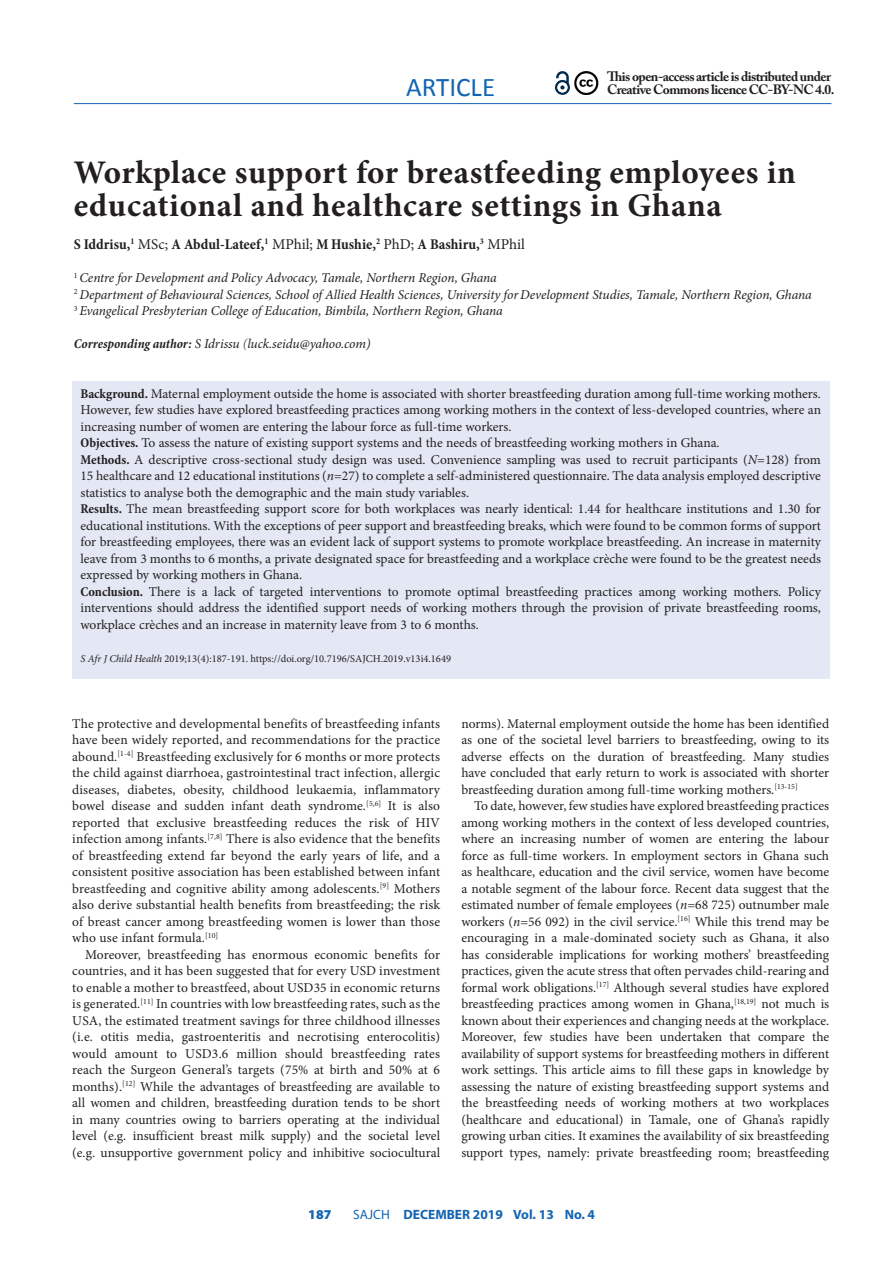
<style>
.page{position:relative;width:893px;height:1263px;background:#fff}
.page>*{position:absolute;margin:0;border:0;box-sizing:border-box;transform-origin:0 0}
.A_HEAD{font:700 33px/33px "Minion Pro";letter-spacing:.02em;color:#231f20}
.t1{font:27px "Calibri";color:#1364b1}
.AUTHORS_NAME{font:700 condensed 15px "Minion Pro";color:#231f20}
.BODY_TEXT_INDENT{font:13.5px/16.5px "Minion Pro";letter-spacing:-.005em;color:#231f20;text-align:justify}
.BODY_TEXT_1ST_PARAGR{font:13.5px/16.5px "Minion Pro";color:#231f20;text-align:justify}
.AUTHORS_DETAILS{font:italic 13.5px "Minion Pro";letter-spacing:-.005em;color:#231f20}
.t2{font:700 13.5px/13.5px "Adobe Caslon Pro";letter-spacing:-.04em;color:#231f20}
.CORRESPONDING_AUTHOR{font:italic 13.5px "Minion Pro";letter-spacing:-.005em;color:#231f20}
.t3{font:700 13.5px "Myriad Pro";color:#1364b1}
.t4{font:900 13.5px "Myriad Pro";color:#1364b1}
.SAJCH_AFRI_MED{font:10.5px "Minion Pro";color:#231f20}
.s1{font-weight:400;font-stretch:normal}
.s2{font-weight:700;font-stretch:condensed}
.s3{color:#555}
.s4{font-style:italic}
.s5{font-weight:400}
</style>
<div class="page">
<hr style="left:74px;top:103px;width:757px;height:1px;background:#1364b1">
<svg style="left:555px;top:71px;width:15px;height:24px"></svg>
<img style="left:574px;top:72px;width:25px;height:22px">
<div style="left:72px;top:381px;width:757px;height:297px;background:#e3e8f4"></div>
<h2 class="t1" style="left:406px;top:70px;width:90px">ARTICLE</h2>
<p class="t2" style="left:607px;top:69px;width:229px">This open-access article is distributed under<br>Creative Commons licence CC-BY-NC 4.0.</p>
<h1 class="A_HEAD" style="left:74px;top:156px;width:724px">Workplace support for breastfeeding employees in educational and healthcare settings in Ghana</h1>
<p class="AUTHORS_NAME" style="left:74px;top:234px;width:453px">S Iddrisu,<sup>1</sup> <span class="s1">MSc;</span> A Abdul-Lateef,<sup>1</sup> <span class="s1">MPhil;</span> M Hushie,<sup>2</sup> <span class="s1">PhD;</span> A Bashiru,<sup>3</sup> <span class="s1">MPhil</span></p>
<p class="AUTHORS_DETAILS" style="left:74px;top:268px;width:425px"><sup>1</sup> Centre for Development and Policy Advocacy, Tamale, Northern Region, Ghana</p>
<p class="AUTHORS_DETAILS" style="left:74px;top:285px;width:739px"><sup>2</sup> Department of Behavioural Sciences, School of Allied Health Sciences, University forDevelopment Studies, Tamale, Northern Region, Ghana</p>
<p class="AUTHORS_DETAILS" style="left:74px;top:302px;width:431px"><sup>3</sup> Evangelical Presbyterian College of Education, Bimbila, Northern Region, Ghana</p>
<p class="CORRESPONDING_AUTHOR" style="left:74px;top:335px;width:298px"><span class="s2">Corresponding author:</span> S Idrissu <span class="s3">(</span>luck.seidu@yahoo.com)</p>
<p class="BODY_TEXT_1ST_PARAGR" style="left:80px;top:385px;width:742px"><span class="s2">Background.</span> Maternal employment outside the home is associated with shorter breastfeeding duration among full-time working mothers.<br>However, few studies have explored breastfeeding practices among working mothers in the context of less-developed countries, where an increasing number of women are entering the labour force as full-time workers.</p>
<p class="BODY_TEXT_1ST_PARAGR" style="left:80px;top:435px;width:641px"><span class="s2">Objectives.</span> To assess the nature of existing support systems and the needs of breastfeeding working mothers in Ghana.</p>
<p class="BODY_TEXT_1ST_PARAGR" style="left:80px;top:451px;width:742px"><span class="s2">Methods.</span> A descriptive cross-sectional study design was used. Convenience sampling was used to recruit participants (<span class="s4">N</span>=128) from 15 healthcare and 12 educational institutions (<span class="s4">n</span>=27) to complete a self-administered questionnaire. The data analysis employed descriptive statistics to analyse both the demographic and the main study variables.</p>
<p class="BODY_TEXT_1ST_PARAGR" style="left:80px;top:501px;width:742px"><span class="s2">Results.</span> The mean breastfeeding support score for both workplaces was nearly identical: 1.44 for healthcare institutions and 1.30 for educational institutions. With the exceptions of peer support and breastfeeding breaks, which were found to be common forms of support for breastfeeding employees, there was an evident lack of support systems to promote workplace breastfeeding. An increase in maternity leave from 3 months to 6 months, a private designated space for breastfeeding and a workplace crèche were found to be the greatest needs expressed by working mothers in Ghana.</p>
<p class="BODY_TEXT_1ST_PARAGR" style="left:80px;top:583px;width:742px"><span class="s2">Conclusion.</span> There is a lack of targeted interventions to promote optimal breastfeeding practices among working mothers. Policy interventions should address the identified support needs of working mothers through the provision of private breastfeeding rooms, workplace crèches and an increase in maternity leave from 3 to 6 months.</p>
<p class="SAJCH_AFRI_MED" style="left:80px;top:651px;width:372px"><span class="s4">S Afr J Child Health</span> 2019;13(4):187-191. https://doi.org/10.7196/SAJCH.2019.v13i4.1649</p>
<p class="BODY_TEXT_1ST_PARAGR" style="left:72px;top:715px;width:369px">The protective and developmental benefits of breastfeeding infants have been widely reported, and recommendations for the practice abound.<sup>[1-4]</sup> Breastfeeding exclusively for 6 months or more protects the child against diarrhoea, gastrointestinal tract infection, allergic diseases, diabetes, obesity, childhood leukaemia, inflammatory bowel disease and sudden infant death syndrome.<sup>[5,6]</sup> It is also reported that exclusive breastfeeding reduces the risk of HIV infection among infants.<sup>[7,8]</sup> There is also evidence that the benefits of breastfeeding extend far beyond the early years of life, and a consistent positive association has been established between infant breastfeeding and cognitive ability among adolescents.<sup>[9]</sup> Mothers also derive substantial health benefits from breastfeeding; the risk of breast cancer among breastfeeding women is lower than those who use infant formula.<sup>[10]</sup></p>
<p class="BODY_TEXT_INDENT" style="left:72px;top:946px;width:369px;text-indent:13px">Moreover, breastfeeding has enormous economic benefits for countries, and it has been suggested that for every USD investment to enable a mother to breastfeed, about USD35 in economic returns is generated.<sup>[11]</sup> In countries with low breastfeeding rates, such as the USA, the estimated treatment savings for three childhood illnesses (i.e. otitis media, gastroenteritis and necrotising enterocolitis) would amount to USD3.6 million should breastfeeding rates reach the Surgeon General’s targets (75% at birth and 50% at 6 months).<sup>[12]</sup> While the advantages of breastfeeding are available to all women and children, breastfeeding duration tends to be short in many countries owing to barriers operating at the individual level (e.g. insufficient breast milk supply) and the societal level (e.g. unsupportive government policy and inhibitive sociocultural</p>
<p class="BODY_TEXT_INDENT" style="left:461px;top:715px;width:369px">norms). Maternal employment outside the home has been identified as one of the societal level barriers to breastfeeding, owing to its adverse effects on the duration of breastfeeding. Many studies have concluded that early return to work is associated with shorter breastfeeding duration among full-time working mothers.<sup>[13-15]</sup></p>
<p class="BODY_TEXT_INDENT" style="left:461px;top:798px;width:369px;text-indent:13px">To date, however, few studies have explored breastfeeding practices among working mothers in the context of less developed countries, where an increasing number of women are entering the labour force as full-time workers. In employment sectors in Ghana such as healthcare, education and the civil service, women have become a notable segment of the labour force. Recent data suggest that the estimated number of female employees (<span class="s4">n</span>=68 725) outnumber male workers (<span class="s4">n</span>=56 092) in the civil service.<sup>[16]</sup> While this trend may be encouraging in a male-dominated society such as Ghana, it also has considerable implications for working mothers’ breastfeeding practices, given the acute stress that often pervades child-rearing and formal work obligations.<sup>[17]</sup> Although several studies have explored breastfeeding practices among women in Ghana,<sup>[18,19]</sup> not much is known about their experiences and changing needs at the workplace.<br>Moreover, few studies have been undertaken that compare the availability of support systems for breastfeeding mothers in different work settings. This article aims to fill these gaps in knowledge by assessing the nature of existing breastfeeding support systems and the breastfeeding needs of working mothers at two workplaces (healthcare and educational) in Tamale, one of Ghana’s rapidly growing urban cities. It examines the availability of six breastfeeding support types, namely: private breastfeeding room; breastfeeding</p>
<p class="t4" style="left:308px;top:1207px;width:25px">187</p>
<p class="t3" style="left:353px;top:1206px;width:244px"><span class="s5">SAJCH</span> DECEMBER 2019 Vol. 13 No. 4</p>
</div>
